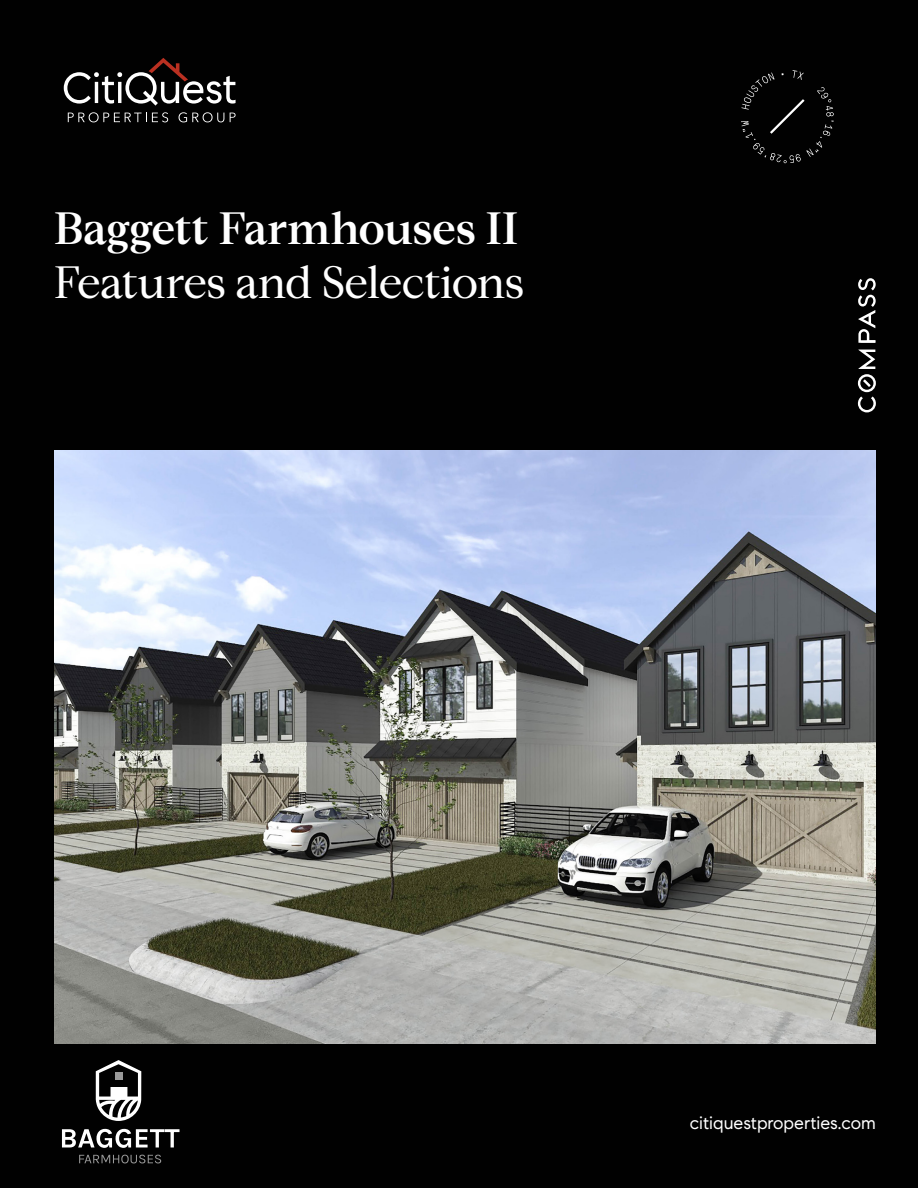
<style>
.page{position:relative;width:918px;height:1188px;background:#010101}
.page>*{position:absolute;margin:0;border:0;box-sizing:border-box;transform-origin:0 0}
.t1{font:45px "Compass Serif";letter-spacing:-.015em;color:#fff}
.t2{font:600 45px "Compass Serif";letter-spacing:-.005em;color:#fff}
.t3{font:18px "Compass Sans";color:#fff}
</style>
<div class="page">
<img style="left:54px;top:450px;width:822px;height:594px">
<svg style="left:64px;top:58px;width:172px;height:48px"></svg>
<svg style="left:68px;top:112px;width:100px;height:10px"></svg>
<svg style="left:179px;top:112px;width:45px;height:10px"></svg>
<svg style="left:230px;top:113px;width:6px;height:9px"></svg>
<svg style="left:858px;top:350px;width:18px;height:62px"></svg>
<svg style="left:858px;top:278px;width:18px;height:65px"></svg>
<svg style="left:62px;top:1129px;width:118px;height:19px"></svg>
<svg style="left:79px;top:1155px;width:82px;height:8px"></svg>
<svg style="left:96px;top:1060px;width:45px;height:61px"></svg>
<svg style="left:741px;top:70px;width:93px;height:93px"></svg>
<p class="t2" style="left:54px;top:202px;width:465px">Baggett Farmhouses II</p>
<p class="t1" style="left:54px;top:256px;width:471px">Features and Selections</p>
<p class="t3" style="left:690px;top:1112px;width:188px">citiquestproperties.com</p>
</div>
